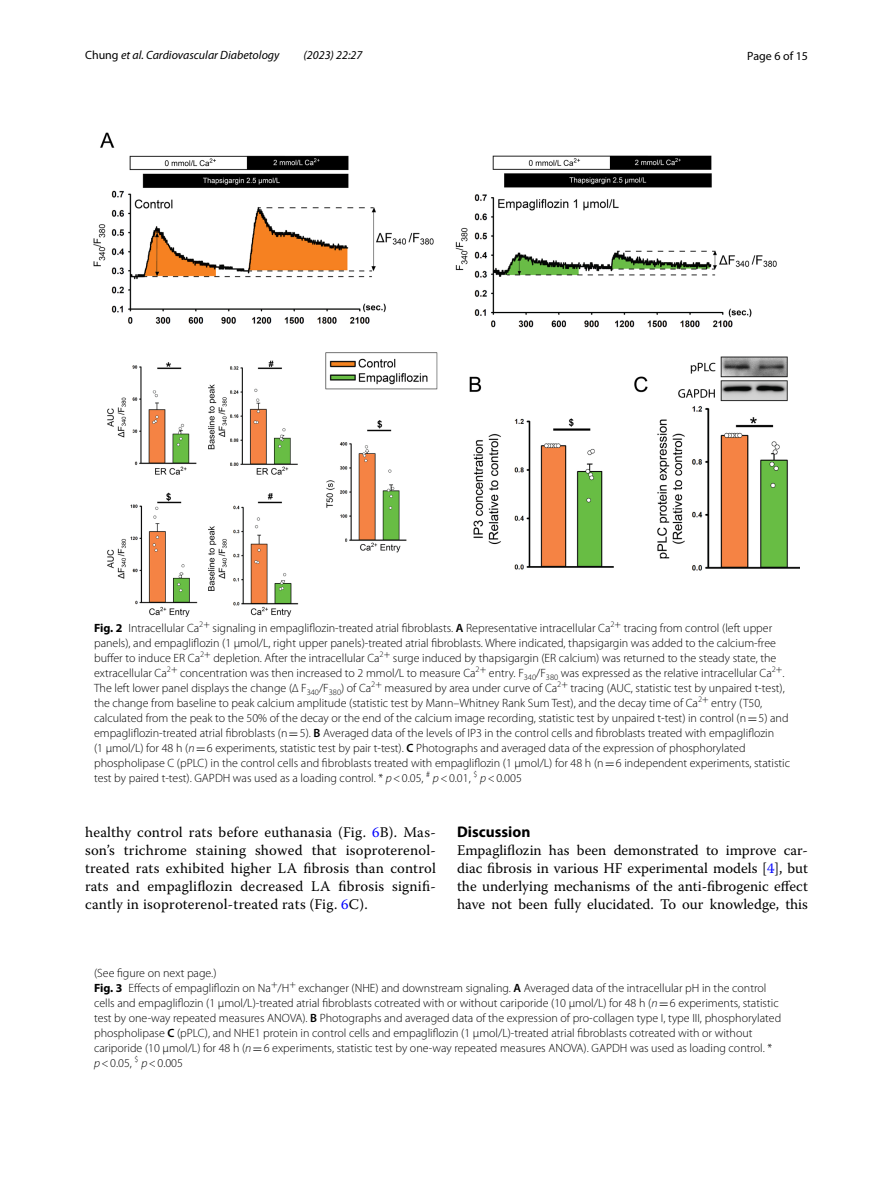
<style>
.page{position:relative;width:893px;height:1187px;background:#fff}
.page>*{position:absolute;margin:0;border:0;box-sizing:border-box;transform-origin:0 0}
.t1{font:700 15.45px "Myriad Pro";color:#000}
.t2{font:14.7px/18px "Warnock Pro";letter-spacing:.01em;color:#000;text-align:justify}
.t3{font:300 12px/15px "Myriad Pro";color:#000}
.t4{font:italic 12px "Myriad Pro";color:#000}
.t5{font:12px "Myriad Pro";color:#000}
.s1{font-style:normal}
.s2{font-weight:700}
.s3{font-weight:600}
.s4{font-family:"MTSY";font-weight:400}
.s5{font-style:italic}
.s6{color:#00f}
</style>
<div class="page">
<img style="left:94px;top:133px;width:705px;height:483px">
<p class="t4" style="left:85px;top:48px;width:196px"><span class="s1">Chung</span> et al. Cardiovascular Diabetology</p>
<p class="t4" style="left:304px;top:48px;width:60px">(2023) 22:27</p>
<p class="t5" style="left:747px;top:48px;width:62px">Page 6 of 15</p>
<p class="t3" style="left:94px;top:620px;width:697px"><span class="s2">Fig. 2</span> Intracellular Ca<sup>2</sup><sup>+</sup> signaling in empagliflozin-treated atrial fibroblasts. <span class="s3">A</span> Representative intracellular Ca<sup>2</sup><sup>+</sup> tracing from control (left upper panels), and empagliflozin (1 μmol/L, right upper panels)-treated atrial fibroblasts. Where indicated, thapsigargin was added to the calcium-free buffer to induce ER Ca<sup>2</sup><sup>+</sup> depletion. After the intracellular Ca<sup>2</sup><sup>+</sup> surge induced by thapsigargin (ER calcium) was returned to the steady state, the extracellular Ca<sup>2</sup><sup>+</sup> concentration was then increased to 2 mmol/L to measure Ca<sup>2</sup><sup>+</sup> entry. F<sub>340</sub>/F<sub>380</sub> was expressed as the relative intracellular Ca<sup>2</sup><sup>+</sup>.<br>The left lower panel displays the change (∆ F<sub>340</sub>/F<sub>380</sub>) of Ca<sup>2</sup><sup>+</sup> measured by area under curve of Ca<sup>2</sup><sup>+</sup> tracing (AUC, statistic test by unpaired t-test), the change from baseline to peak calcium amplitude (statistic test by Mann–Whitney Rank Sum Test), and the decay time of Ca<sup>2</sup><sup>+</sup> entry (T50, calculated from the peak to the 50% of the decay or the end of the calcium image recording, statistic test by unpaired t-test) in control (n<span class="s4">=</span>5) and empagliflozin-treated atrial fibroblasts (n<span class="s4">=</span>5). <span class="s3">B</span> Averaged data of the levels of IP3 in the control cells and fibroblasts treated with empagliflozin<br>(1 μmol/L) for 48 h (<span class="s5">n</span><span class="s4">=</span>6 experiments, statistic test by pair t-test). <span class="s3">C</span> Photographs and averaged data of the expression of phosphorylated phospholipase C (pPLC) in the control cells and fibroblasts treated with empagliflozin (1 μmol/L) for 48 h (n<span class="s4">=</span>6 independent experiments, statistic test by paired t-test). GAPDH was used as a loading control. * <span class="s5">p</span>&lt;0.05, <sup>#</sup> <span class="s5">p</span>&lt;0.01, <sup>$</sup> <span class="s5">p</span>&lt;0.005</p>
<p class="t2" style="left:85px;top:822px;width:352px">healthy control rats before euthanasia (Fig. <span class="s6">6</span>B). Mas&shy;son’s trichrome staining showed that isoproterenol&shy;treated rats exhibited higher LA fibrosis than control rats and empagliflozin decreased LA fibrosis signifi&shy;cantly in isoproterenol-treated rats (Fig. <span class="s6">6</span>C).</p>
<p class="t1" style="left:457px;top:822px;width:75px">Discussion</p>
<p class="t2" style="left:457px;top:841px;width:352px">Empagliflozin has been demonstrated to improve car&shy;diac fibrosis in various HF experimental models [<span class="s6">4</span>], but the underlying mechanisms of the anti-fibrogenic effect have not been fully elucidated. To our knowledge, this</p>
<p class="t3" style="left:94px;top:965px;width:124px">(See figure on next page.)</p>
<p class="t3" style="left:94px;top:980px;width:689px"><span class="s2">Fig. 3</span> Effects of empagliflozin on Na<sup>+</sup>/H<sup>+</sup> exchanger (NHE) and downstream signaling. <span class="s3">A</span> Averaged data of the intracellular pH in the control cells and empagliflozin (1 μmol/L)-treated atrial fibroblasts cotreated with or without cariporide (10 μmol/L) for 48 h (<span class="s5">n</span><span class="s4">=</span>6 experiments, statistic test by one-way repeated measures ANOVA). <span class="s3">B</span> Photographs and averaged data of the expression of pro-collagen type I, type III, phosphorylated phospholipase <span class="s3">C</span> (pPLC), and NHE1 protein in control cells and empagliflozin (1 μmol/L)-treated atrial fibroblasts cotreated with or without cariporide (10 μmol/L) for 48 h (<span class="s5">n</span><span class="s4">=</span>6 experiments, statistic test by one-way repeated measures ANOVA). GAPDH was used as loading control. * <span class="s5">p</span>&lt;0.05, <sup>$</sup> <span class="s5">p</span>&lt;0.005</p>
</div>
